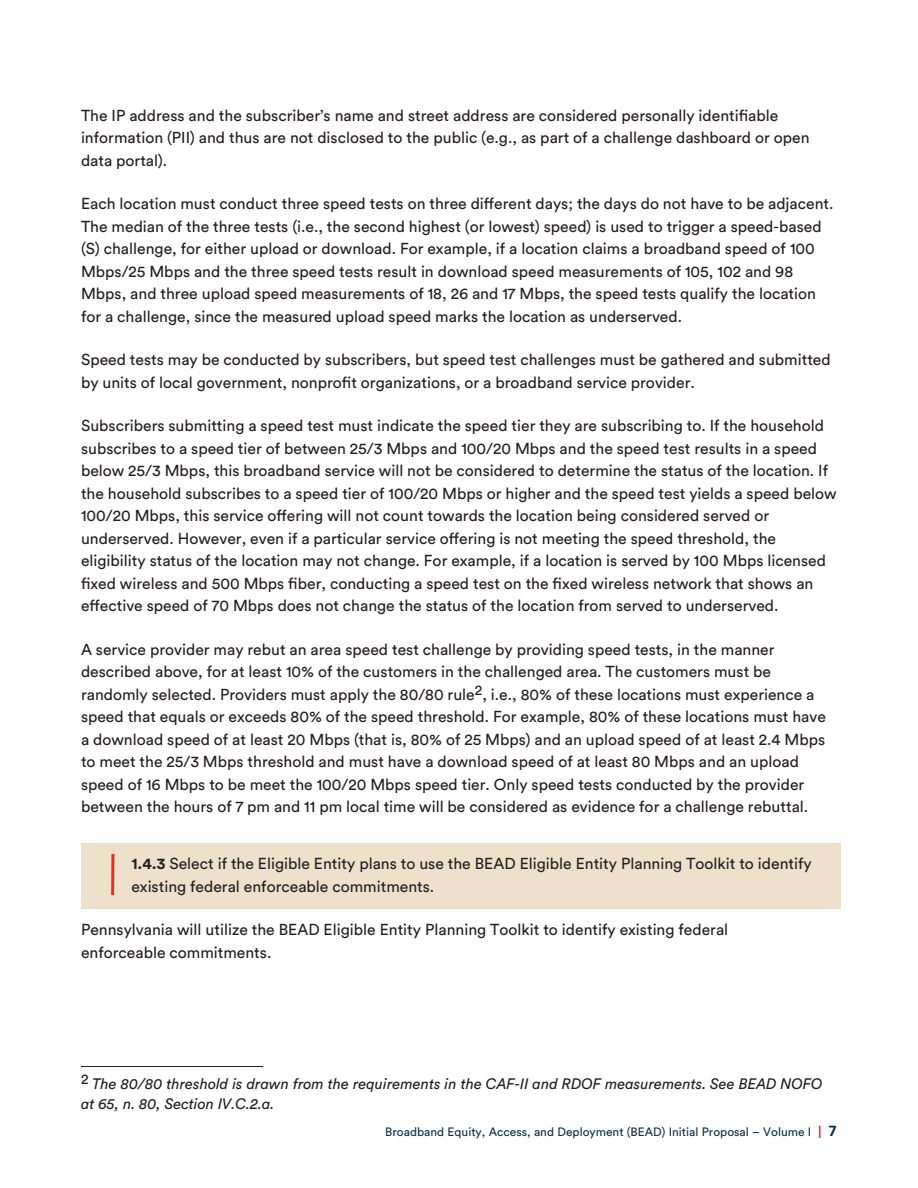
<style>
.page{position:relative;width:918px;height:1188px;background:#fff}
.page>*{position:absolute;margin:0;border:0;box-sizing:border-box;transform-origin:0 0}
.t1{font:15.75px/22.5px "Circular Std";color:#231f20}
.t2{font:italic 15px/19.5px "Circular Std";color:#231f20}
.t3{font:12px "Circular Std";color:#0c2d47}
.s1{font-weight:700}
.s2{font-weight:700;font-size:12.75px;color:#e61e27}
.s3{font-family:"Calibri";font-weight:700;font-size:16.5px}
</style>
<div class="page">
<div style="left:81px;top:843px;width:760px;height:66px;background:#eee1cb"></div>
<hr style="left:111px;top:854px;width:3px;height:41px;background:#e62c24">
<hr style="left:81px;top:1066px;width:182px;height:1px;background:#231f20">
<p class="t1" style="left:81px;top:105px;width:730px">The IP address and the subscriber’s name and street address are considered personally identifiable information (PII) and thus are not disclosed to the public (e.g., as part of a challenge dashboard or open data portal).</p>
<p class="t1" style="left:81px;top:194px;width:754px">Each location must conduct three speed tests on three different days; the days do not have to be adjacent.<br>The median of the three tests (i.e., the second highest (or lowest) speed) is used to trigger a speed-based (S) challenge, for either upload or download. For example, if a location claims a broadband speed of 100<br>Mbps/25 Mbps and the three speed tests result in download speed measurements of 105, 102 and 98<br>Mbps, and three upload speed measurements of 18, 26 and 17 Mbps, the speed tests qualify the location for a challenge, since the measured upload speed marks the location as underserved.</p>
<p class="t1" style="left:81px;top:350px;width:751px">Speed tests may be conducted by subscribers, but speed test challenges must be gathered and submitted by units of local government, nonprofit organizations, or a broadband service provider.</p>
<p class="t1" style="left:81px;top:416px;width:757px">Subscribers submitting a speed test must indicate the speed tier they are subscribing to. If the household subscribes to a speed tier of between 25/3 Mbps and 100/20 Mbps and the speed test results in a speed below 25/3 Mbps, this broadband service will not be considered to determine the status of the location. If the household subscribes to a speed tier of 100/20 Mbps or higher and the speed test yields a speed below 100/20 Mbps, this service offering will not count towards the location being considered served or underserved. However, even if a particular service offering is not meeting the speed threshold, the eligibility status of the location may not change. For example, if a location is served by 100 Mbps licensed fixed wireless and 500 Mbps fiber, conducting a speed test on the fixed wireless network that shows an effective speed of 70 Mbps does not change the status of the location from served to underserved.</p>
<p class="t1" style="left:81px;top:639px;width:746px">A service provider may rebut an area speed test challenge by providing speed tests, in the manner described above, for at least 10% of the customers in the challenged area. The customers must be randomly selected. Providers must apply the 80/80 rule<sup>2</sup>, i.e., 80% of these locations must experience a speed that equals or exceeds 80% of the speed threshold. For example, 80% of these locations must have a download speed of at least 20 Mbps (that is, 80% of 25 Mbps) and an upload speed of at least 2.4 Mbps to meet the 25/3 Mbps threshold and must have a download speed of at least 80 Mbps and an upload speed of 16 Mbps to be meet the 100/20 Mbps speed tier. Only speed tests conducted by the provider between the hours of 7 pm and 11 pm local time will be considered as evidence for a challenge rebuttal.</p>
<p class="t1" style="left:131px;top:854px;width:682px"><span class="s1">1.4.3</span> Select if the Eligible Entity plans to use the BEAD Eligible Entity Planning Toolkit to identify existing federal enforceable commitments.</p>
<p class="t1" style="left:81px;top:920px;width:649px">Pennsylvania will utilize the BEAD Eligible Entity Planning Toolkit to identify existing federal enforceable commitments.</p>
<p class="t2" style="left:81px;top:1075px;width:743px"><sup>2</sup> The 80/80 threshold is drawn from the requirements in the CAF-II and RDOF measurements. See BEAD NOFO at 65, n. 80, Section IV.C.2.a.</p>
<p class="t3" style="left:385px;top:1127px;width:453px">Broadband Equity, Access, and Deployment (BEAD) Initial Proposal – Volume I <span class="s2">|</span> <span class="s3">7</span></p>
</div>
